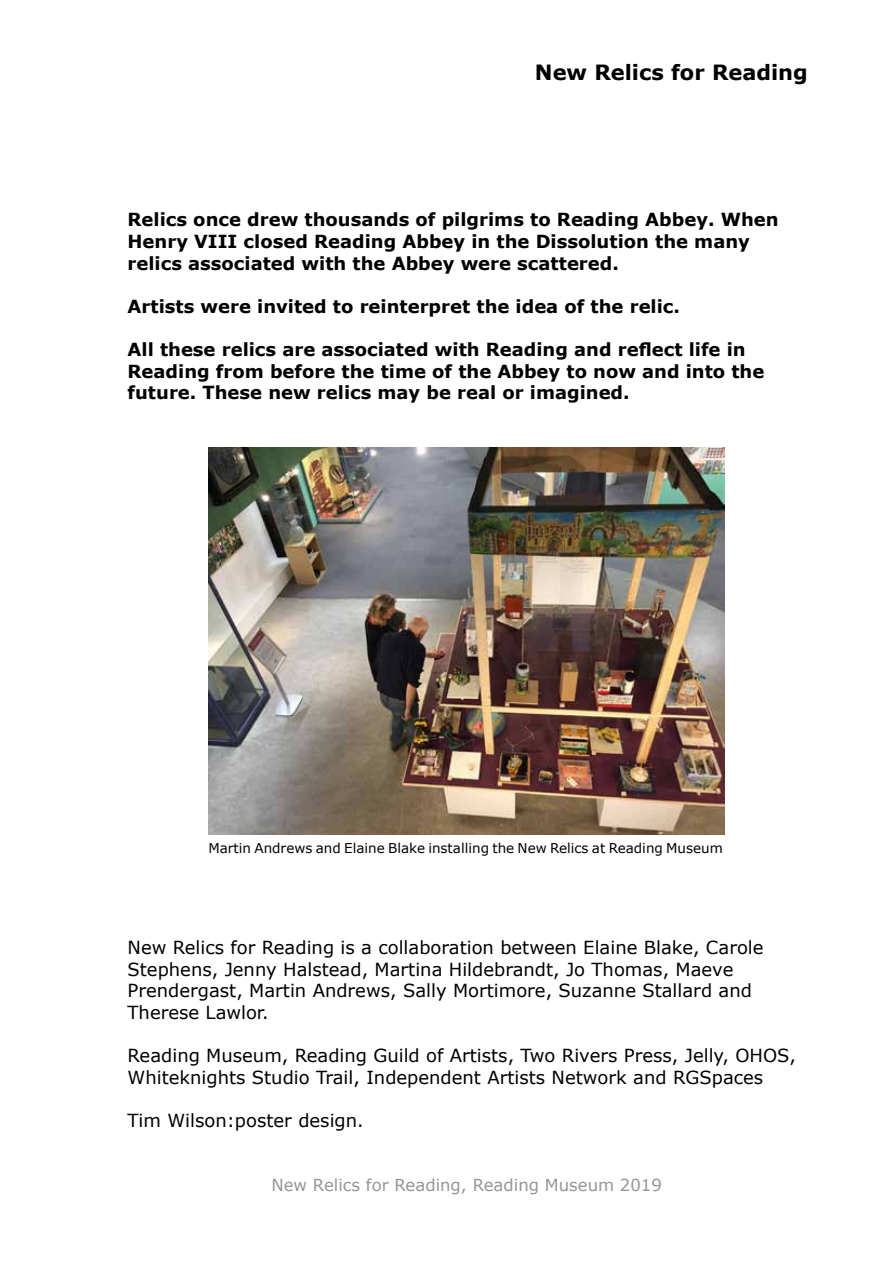
<style>
.page{position:relative;width:893px;height:1263px;background:#fff}
.page>*{position:absolute;margin:0;border:0;box-sizing:border-box;transform-origin:0 0}
.t1{font:700 21px "Verdana";color:#000}
.t2{font:700 18px/21.6px "Verdana";color:#000}
.t3{font:18px/21.6px "Verdana";color:#000}
.t4{font:16.5px "Verdana";color:#939598}
.t5{font:13.5px "Verdana";color:#000}
</style>
<div class="page">
<img style="left:209px;top:448px;width:516px;height:386px">
<p class="t1" style="left:535px;top:59px;width:274px">New Relics for Reading</p>
<p class="t2" style="left:128px;top:209px;width:653px">Relics once drew thousands of pilgrims to Reading Abbey. When<br>Henry VIII closed Reading Abbey in the Dissolution the many relics associated with the Abbey were scattered.</p>
<p class="t2" style="left:128px;top:296px;width:554px">Artists were invited to reinterpret the idea of the relic.</p>
<p class="t2" style="left:128px;top:339px;width:638px">All these relics are associated with Reading and reflect life in<br>Reading from before the time of the Abbey to now and into the future. These new relics may be real or imagined.</p>
<p class="t5" style="left:208px;top:839px;width:516px">Martin Andrews and Elaine Blake installing the New Relics at Reading Museum</p>
<p class="t3" style="left:128px;top:937px;width:638px">New Relics for Reading is a collaboration between Elaine Blake, Carole Stephens, Jenny Halstead, Martina Hildebrandt, Jo Thomas, Maeve Prendergast, Martin Andrews, Sally Mortimore, Suzanne Stallard and Therese Lawlor.</p>
<p class="t3" style="left:128px;top:1045px;width:670px">Reading Museum, Reading Guild of Artists, Two Rivers Press, Jelly, OHOS,<br>Whiteknights Studio Trail, Independent Artists Network and RGSpaces</p>
<p class="t3" style="left:128px;top:1110px;width:238px">Tim Wilson:poster design.</p>
<p class="t4" style="left:271px;top:1174px;width:392px">New Relics for Reading, Reading Museum 2019</p>
</div>
